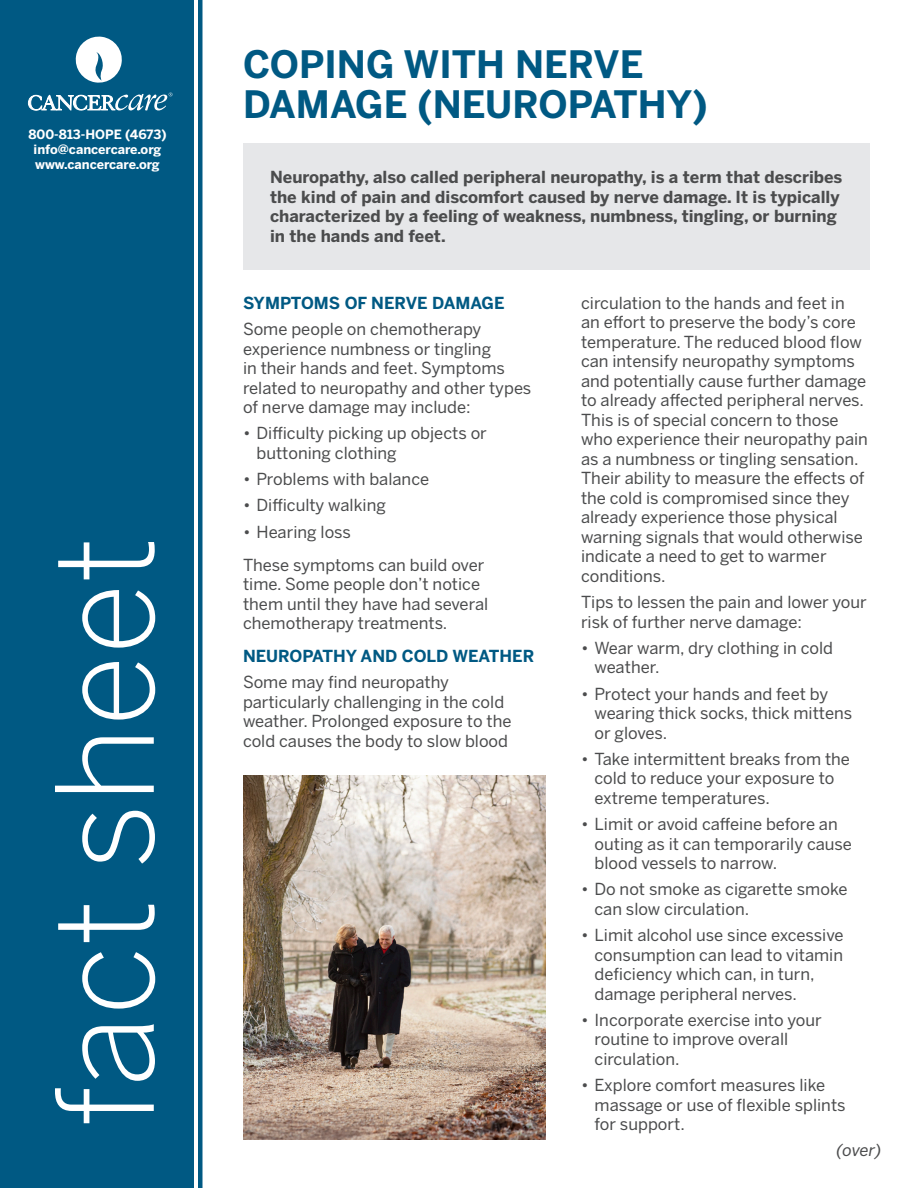
<style>
.page{position:relative;width:918px;height:1188px;background:#fff}
.page>*{position:absolute;margin:0;border:0;box-sizing:border-box;transform-origin:0 0}
.t1{font:300 133.5px "Benton Sans";color:#fff}
.t2{font:700 37.5px/40.5px "Benton Sans";color:#005983}
.Leadder{font:16.5px/19.5px "Benton Sans";color:#4b4c4d}
.Main_Intro{font:700 16.5px/19.5px "Benton Sans";color:#4b4c4d}
.Leadder-2{font:700 16.5px "Benton Sans";color:#005983}
.Leadder-3{font:italic 16.5px "Benton Sans";color:#4b4c4d}
.t3{font:700 12.75px "Benton Sans";color:#fff}
</style>
<div class="page">
<div style="left:0;top:0;width:193px;height:1188px;background:#005983"></div>
<hr style="left:198px;top:0;width:4px;height:1188px;background:#005983">
<svg style="left:75px;top:36px;width:47px;height:47px"></svg>
<svg style="left:28px;top:93px;width:144px;height:17px"></svg>
<img style="left:243px;top:775px;width:303px;height:364px">
<div style="left:243px;top:143px;width:626px;height:126px;background:#e6e7e9"></div>
<p class="t3" style="left:28px;top:127px;width:140px">800-813-HOPE (4673)</p>
<p class="t3" style="left:34px;top:142px;width:129px">info@cancercare.org</p>
<p class="t3" style="left:35px;top:157px;width:126px">www.cancercare.org</p>
<p class="t1" style="left:27px;top:1127px;width:592px;rotate:-90deg">fact sheet</p>
<p class="t2" style="left:243px;top:43px;width:466px">COPING WITH NERVE<br>DAMAGE (NEUROPATHY)</p>
<p class="Main_Intro" style="left:270px;top:167px;width:574px">Neuropathy, also called peripheral neuropathy, is a term that describes the kind of pain and discomfort caused by nerve damage. It is typically characterized by a feeling of weakness, numbness, tingling, or burning in the hands and feet.</p>
<p class="Leadder-2" style="left:243px;top:293px;width:263px">SYMPTOMS OF NERVE DAMAGE</p>
<p class="Leadder" style="left:243px;top:319px;width:290px">Some people on chemotherapy experience numbness or tingling<br>in their hands and feet. Symptoms related to neuropathy and other types of nerve damage may include:</p>
<p class="Leadder" style="left:256px;top:423px;width:232px;text-indent:-14px">• Difficulty picking up objects or buttoning clothing</p>
<p class="Leadder" style="left:243px;top:469px;width:188px">• Problems with balance</p>
<p class="Leadder" style="left:243px;top:495px;width:144px">• Difficulty walking</p>
<p class="Leadder" style="left:243px;top:522px;width:109px">• Hearing loss</p>
<p class="Leadder" style="left:243px;top:555px;width:247px">These symptoms can build over time. Some people don’t notice them until they have had several chemotherapy treatments.</p>
<p class="Leadder-2" style="left:243px;top:646px;width:293px">NEUROPATHY AND COLD WEATHER</p>
<p class="Leadder" style="left:243px;top:672px;width:270px">Some may find neuropathy particularly challenging in the cold weather. Prolonged exposure to the cold causes the body to slow blood</p>
<p class="Leadder" style="left:581px;top:293px;width:288px">circulation to the hands and feet in<br>an effort to preserve the body’s core temperature. The reduced blood flow can intensify neuropathy symptoms and potentially cause further damage to already affected peripheral nerves.<br>This is of special concern to those who experience their neuropathy pain as a numbness or tingling sensation.<br>Their ability to measure the effects of the cold is compromised since they already experience those physical warning signals that would otherwise indicate a need to get to warmer conditions.</p>
<p class="Leadder" style="left:581px;top:592px;width:287px">Tips to lessen the pain and lower your risk of further nerve damage:</p>
<p class="Leadder" style="left:595px;top:638px;width:240px;text-indent:-14px">• Wear warm, dry clothing in cold weather.</p>
<p class="Leadder" style="left:595px;top:684px;width:259px;text-indent:-14px">• Protect your hands and feet by wearing thick socks, thick mittens or gloves.</p>
<p class="Leadder" style="left:595px;top:749px;width:257px;text-indent:-14px">• Take intermittent breaks from the cold to reduce your exposure to extreme temperatures.</p>
<p class="Leadder" style="left:595px;top:814px;width:259px;text-indent:-14px">• Limit or avoid caffeine before an outing as it can temporarily cause blood vessels to narrow.</p>
<p class="Leadder" style="left:595px;top:879px;width:255px;text-indent:-14px">• Do not smoke as cigarette smoke can slow circulation.</p>
<p class="Leadder" style="left:595px;top:925px;width:251px;text-indent:-14px">• Limit alcohol use since excessive consumption can lead to vitamin deficiency which can, in turn, damage peripheral nerves.</p>
<p class="Leadder" style="left:595px;top:1010px;width:229px;text-indent:-14px">• Incorporate exercise into your routine to improve overall circulation.</p>
<p class="Leadder" style="left:595px;top:1075px;width:253px;text-indent:-14px">• Explore comfort measures like massage or use of flexible splints for support.</p>
<p class="Leadder-3" style="left:836px;top:1140px;width:47px">(over)</p>
</div>
